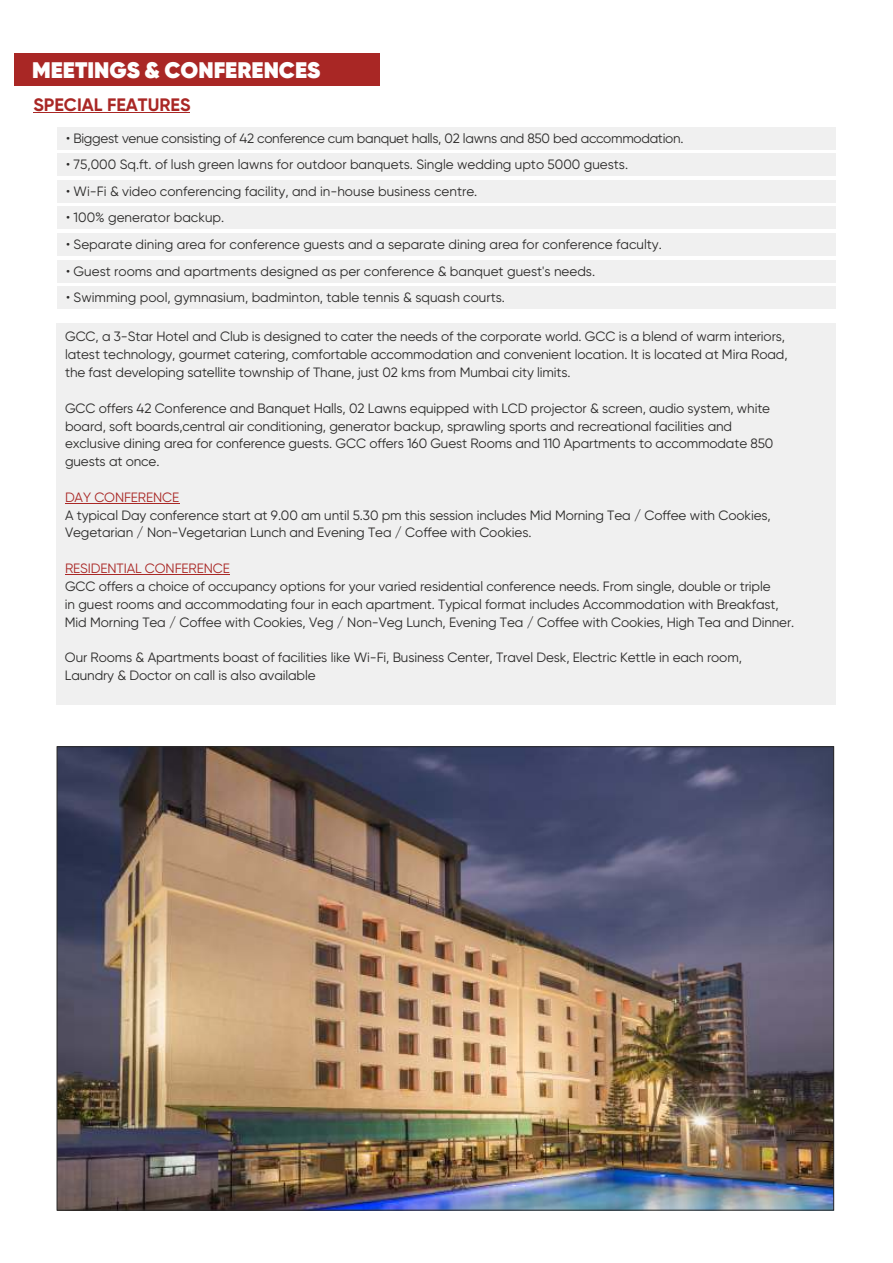
<style>
.page{position:relative;width:893px;height:1263px;background:#fff}
.page>*{position:absolute;margin:0;border:0;box-sizing:border-box;transform-origin:0 0}
.t1{font:800 22.5px "Gilroy";color:#fefefe}
.t2{font:700 18px "Gilroy";color:#a92725}
.t3{font:13.5px/17.9px "Gilroy";letter-spacing:-.01em;color:#2b2a29}
.t4{font:13.5px "Gilroy";letter-spacing:-.01em;color:#a92725}
</style>
<div class="page">
<div style="left:57px;top:323px;width:779px;height:381px;background:#f0f0f0"></div>
<div style="left:57px;top:127px;width:778px;height:23px;background:#f0f0f0"></div>
<div style="left:57px;top:180px;width:778px;height:23px;background:#f0f0f0"></div>
<div style="left:57px;top:207px;width:778px;height:22px;background:#f0f0f0"></div>
<div style="left:57px;top:233px;width:778px;height:23px;background:#f0f0f0"></div>
<div style="left:57px;top:260px;width:778px;height:22px;background:#f0f0f0"></div>
<div style="left:57px;top:286px;width:778px;height:23px;background:#f0f0f0"></div>
<div style="left:57px;top:154px;width:778px;height:22px;background:#f0f0f0"></div>
<hr style="left:33px;top:112px;width:157px;height:1px;background:#a92725">
<div style="left:14px;top:54px;width:366px;height:32px;background:#a92725"></div>
<hr style="left:65px;top:503px;width:114px;height:1px;background:#a92725">
<hr style="left:65px;top:574px;width:165px;height:1px;background:#a92725">
<img style="left:59px;top:748px;width:773px;height:460px">
<h1 class="t1" style="left:32px;top:60px;width:290px">MEETINGS &amp; CONFERENCES</h1>
<h2 class="t2" style="left:33px;top:97px;width:159px">SPECIAL FEATURES</h2>
<p class="t3" style="left:66px;top:130px;width:619px">• Biggest venue consisting of 42 conference cum banquet halls, 02 lawns and 850 bed accommodation.</p>
<p class="t3" style="left:66px;top:157px;width:563px">• 75,000 Sq.ft. of lush green lawns for outdoor banquets. Single wedding upto 5000 guests.</p>
<p class="t3" style="left:66px;top:183px;width:413px">• Wi-Fi &amp; video conferencing facility, and in-house business centre.</p>
<p class="t3" style="left:66px;top:210px;width:160px">• 100% generator backup.</p>
<p class="t3" style="left:66px;top:236px;width:597px">• Separate dining area for conference guests and a separate dining area for conference faculty.</p>
<p class="t3" style="left:66px;top:263px;width:530px">• Guest rooms and apartments designed as per conference &amp; banquet guest's needs.</p>
<p class="t3" style="left:66px;top:290px;width:440px">• Swimming pool, gymnasium, badminton, table tennis &amp; squash courts.</p>
<p class="t3" style="left:65px;top:329px;width:724px">GCC, a 3-Star Hotel and Club is designed to cater the needs of the corporate world. GCC is a blend of warm interiors, latest technology, gourmet catering, comfortable accommodation and convenient location. It is located at Mira Road, the fast developing satellite township of Thane, just 02 kms from Mumbai city limits.</p>
<p class="t3" style="left:65px;top:400px;width:710px">GCC offers 42 Conference and Banquet Halls, 02 Lawns equipped with LCD projector &amp; screen, audio system, white board, soft boards,central air conditioning, generator backup, sprawling sports and recreational facilities and exclusive dining area for conference guests. GCC offers 160 Guest Rooms and 110 Apartments to accommodate 850 guests at once.</p>
<p class="t4" style="left:65px;top:491px;width:116px">DAY CONFERENCE</p>
<p class="t3" style="left:65px;top:507px;width:707px">A typical Day conference start at 9.00 am until 5.30 pm this session includes Mid Morning Tea / Coffee with Cookies,<br>Vegetarian / Non-Vegetarian Lunch and Evening Tea / Coffee with Cookies.</p>
<p class="t4" style="left:65px;top:563px;width:166px">RESIDENTIAL CONFERENCE</p>
<p class="t3" style="left:65px;top:578px;width:731px">GCC offers a choice of occupancy options for your varied residential conference needs. From single, double or triple<br>in guest rooms and accommodating four in each apartment. Typical format includes Accommodation with Breakfast,<br>Mid Morning Tea / Coffee with Cookies, Veg / Non-Veg Lunch, Evening Tea / Coffee with Cookies, High Tea and Dinner.</p>
<p class="t3" style="left:65px;top:650px;width:678px">Our Rooms &amp; Apartments boast of facilities like Wi-Fi, Business Center, Travel Desk, Electric Kettle in each room,<br>Laundry &amp; Doctor on call is also available</p>
</div>
